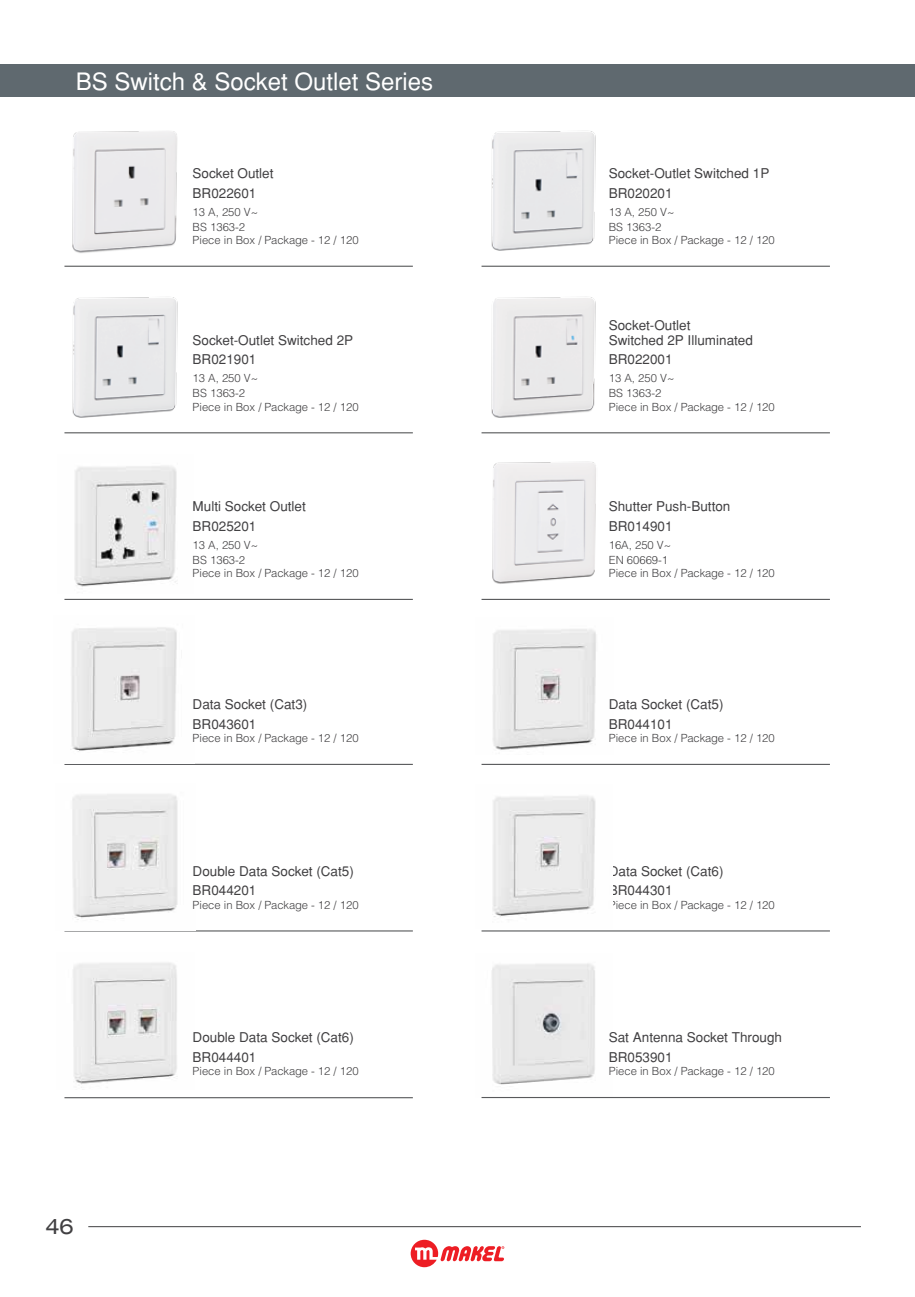
<style>
.page{position:relative;width:915px;height:1297px;background:#fff}
.page>*{position:absolute;margin:0;border:0;box-sizing:border-box;transform-origin:0 0}
.t1{font:24px "Helvetica Normal Tr";color:#fff}
.t2{font:expanded 21px "Helvetica OTF";color:#414042}
.t3{font:13.5px/19.5px "Helvetica Normal Tr";color:#414042}
.t4{font:11.25px/15px "Helvetica Light Normal Tr";color:#414042}
</style>
<div class="page">
<div style="left:0;top:64px;width:914px;height:33px;background:#5f696f"></div>
<hr style="left:88px;top:1226px;width:772px;height:1px;background:#414042">
<svg style="left:410px;top:1240px;width:94px;height:27px"></svg>
<hr style="left:64px;top:266px;width:348px;height:1px;background:#58595b">
<img style="left:72px;top:131px;width:105px;height:122px">
<hr style="left:481px;top:266px;width:348px;height:1px;background:#58595b">
<img style="left:491px;top:131px;width:105px;height:120px">
<hr style="left:64px;top:432px;width:348px;height:1px;background:#58595b">
<img style="left:72px;top:297px;width:106px;height:121px">
<hr style="left:64px;top:599px;width:348px;height:1px;background:#58595b">
<img style="left:74px;top:466px;width:104px;height:121px">
<hr style="left:481px;top:432px;width:348px;height:1px;background:#58595b">
<img style="left:491px;top:297px;width:105px;height:121px">
<hr style="left:481px;top:599px;width:348px;height:1px;background:#58595b">
<img style="left:492px;top:461px;width:104px;height:123px">
<hr style="left:64px;top:764px;width:348px;height:1px;background:#58595b">
<img style="left:70px;top:627px;width:107px;height:125px">
<hr style="left:64px;top:930px;width:348px;height:1px;background:#58595b">
<img style="left:72px;top:794px;width:106px;height:127px">
<hr style="left:481px;top:764px;width:348px;height:1px;background:#58595b">
<img style="left:493px;top:629px;width:103px;height:121px">
<hr style="left:64px;top:1097px;width:348px;height:1px;background:#58595b">
<img style="left:73px;top:962px;width:104px;height:126px">
<hr style="left:481px;top:930px;width:348px;height:1px;background:#58595b">
<img style="left:492px;top:796px;width:104px;height:121px">
<img style="left:492px;top:963px;width:103px;height:122px">
<hr style="left:481px;top:1097px;width:348px;height:1px;background:#58595b">
<h1 class="t1" style="left:76px;top:67px;width:359px">BS Switch &amp; Socket Outlet Series</h1>
<p class="t3" style="left:192px;top:163px;width:82px">Socket Outlet<br>BR022601</p>
<p class="t4" style="left:192px;top:204px;width:67px">13 A, 250 V~<br>BS 1363-2</p>
<p class="t4" style="left:192px;top:232px;width:167px">Piece in Box / Package - 12 / 120</p>
<p class="t3" style="left:192px;top:330px;width:162px">Socket-Outlet Switched 2P<br>BR021901</p>
<p class="t4" style="left:192px;top:370px;width:67px">13 A, 250 V~<br>BS 1363-2</p>
<p class="t4" style="left:192px;top:399px;width:167px">Piece in Box / Package - 12 / 120</p>
<p class="t3" style="left:192px;top:497px;width:115px">Multi Socket Outlet<br>BR025201</p>
<p class="t4" style="left:192px;top:537px;width:67px">13 A, 250 V~<br>BS 1363-2</p>
<p class="t4" style="left:192px;top:565px;width:167px">Piece in Box / Package - 12 / 120</p>
<p class="t3" style="left:192px;top:695px;width:116px">Data Socket (Cat3)<br>BR043601</p>
<p class="t4" style="left:192px;top:730px;width:167px">Piece in Box / Package - 12 / 120</p>
<p class="t3" style="left:192px;top:861px;width:163px">Double Data Socket (Cat5)<br>BR044201</p>
<p class="t4" style="left:192px;top:897px;width:167px">Piece in Box / Package - 12 / 120</p>
<h2 class="t2" style="left:46px;top:1214px;width:30px">46</h2>
<p class="t3" style="left:192px;top:1028px;width:163px">Double Data Socket (Cat6)<br>BR044401</p>
<p class="t4" style="left:192px;top:1064px;width:167px">Piece in Box / Package - 12 / 120</p>
<p class="t3" style="left:608px;top:163px;width:162px">Socket-Outlet Switched 1P<br>BR020201</p>
<p class="t4" style="left:608px;top:204px;width:67px">13 A, 250 V~<br>BS 1363-2</p>
<p class="t4" style="left:608px;top:232px;width:167px">Piece in Box / Package - 12 / 120</p>
<p class="t3" style="left:608px;top:317px;width:146px;line-height:15px">Socket-Outlet<br>Switched 2P Illuminated</p>
<p class="t3" style="left:608px;top:349px;width:65px">BR022001</p>
<p class="t4" style="left:608px;top:370px;width:67px">13 A, 250 V~<br>BS 1363-2</p>
<p class="t4" style="left:608px;top:399px;width:167px">Piece in Box / Package - 12 / 120</p>
<p class="t3" style="left:608px;top:497px;width:123px">Shutter Push-Button<br>BR014901</p>
<p class="t4" style="left:608px;top:537px;width:64px">16A, 250 V~<br>EN 60669-1</p>
<p class="t4" style="left:608px;top:565px;width:167px">Piece in Box / Package - 12 / 120</p>
<p class="t3" style="left:608px;top:695px;width:116px">Data Socket (Cat5)<br>BR044101</p>
<p class="t4" style="left:608px;top:730px;width:167px">Piece in Box / Package - 12 / 120</p>
<p class="t3" style="left:608px;top:861px;width:116px">Data Socket (Cat6)<br>BR044301</p>
<p class="t4" style="left:608px;top:897px;width:167px">Piece in Box / Package - 12 / 120</p>
<p class="t3" style="left:608px;top:1028px;width:175px">Sat Antenna Socket Through<br>BR053901</p>
<p class="t4" style="left:608px;top:1063px;width:167px">Piece in Box / Package - 12 / 120</p>
</div>
